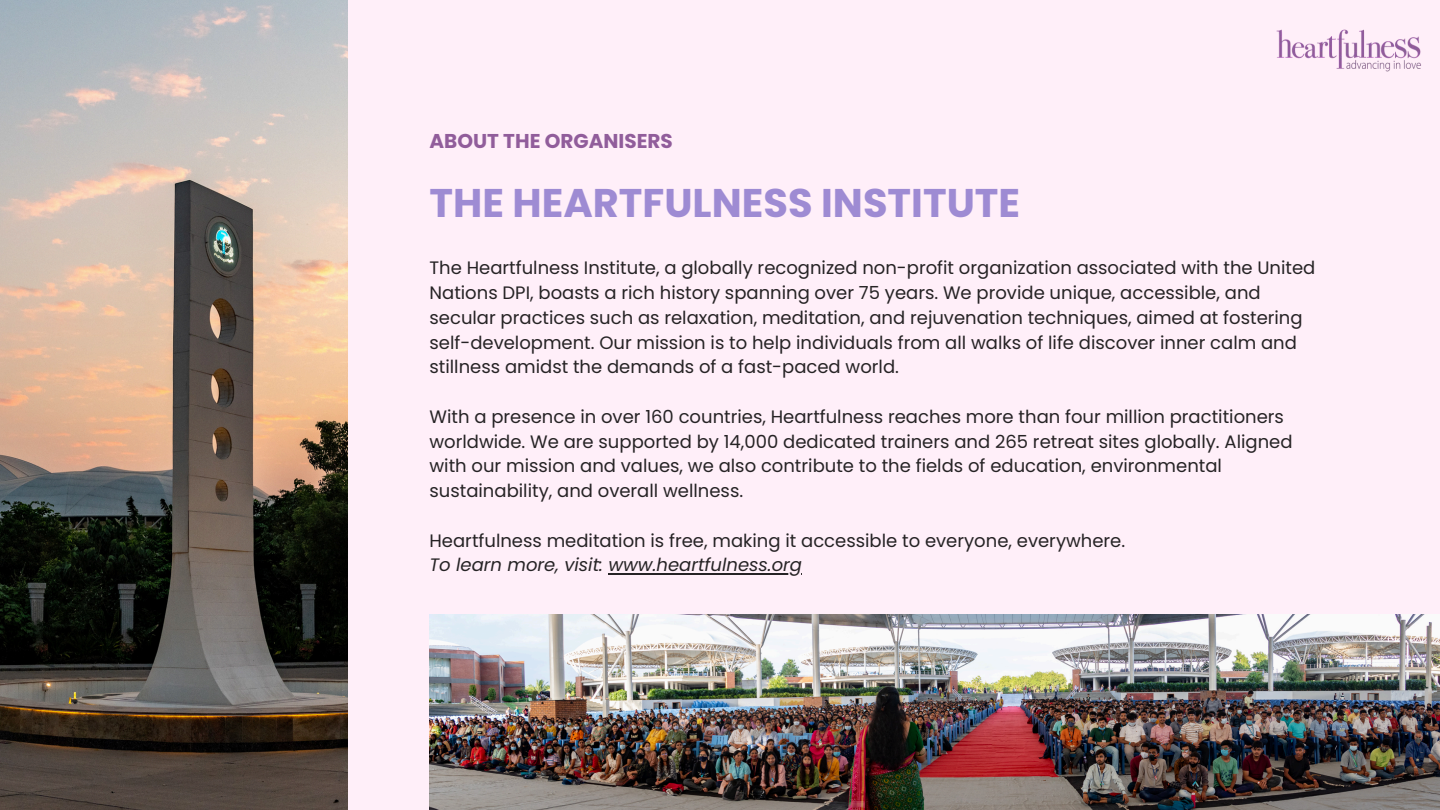
<style>
.page{position:relative;width:1440px;height:810px;background:#ffeff9}
.page>*{position:absolute;margin:0;border:0;box-sizing:border-box;transform-origin:0 0}
.t1{font:700 40px "Poppins";color:#9e8bd3}
.t2{font:700 20px "Poppins";color:#915d9b}
.t3{font:18px/24.8px "Poppins";color:#262325}
.t4{font:italic 18px "Poppins";color:#262325}
</style>
<div class="page">
<img style="left:0;top:0;width:347px;height:810px">
<hr style="left:608px;top:573px;width:194px;height:1px;background:#262325">
<img style="left:430px;top:615px;width:1010px;height:195px">
<img style="left:1276px;top:29px;width:145px;height:43px">
<p class="t2" style="left:430px;top:127px;width:245px">ABOUT THE ORGANISERS</p>
<p class="t1" style="left:430px;top:175px;width:592px">THE HEARTFULNESS INSTITUTE</p>
<h2 class="t3" style="left:430px;top:256px;width:887px">The Heartfulness Institute, a globally recognized non-profit organization associated with the United Nations DPI, boasts a rich history spanning over 75 years. We provide unique, accessible, and secular practices such as relaxation, meditation, and rejuvenation techniques, aimed at fostering self-development. Our mission is to help individuals from all walks of life discover inner calm and stillness amidst the demands of a fast-paced world.</h2>
<h1 class="t3" style="left:430px;top:404px;width:865px">With a presence in over 160 countries, Heartfulness reaches more than four million practitioners worldwide. We are supported by 14,000 dedicated trainers and 265 retreat sites globally. Aligned with our mission and values, we also contribute to the fields of education, environmental sustainability, and overall wellness.</h1>
<p class="t3" style="left:430px;top:528px;width:697px">Heartfulness meditation is free, making it accessible to everyone, everywhere.</p>
<p class="t4" style="left:430px;top:552px;width:374px">To learn more, visit: www.heartfulness.org</p>
</div>
